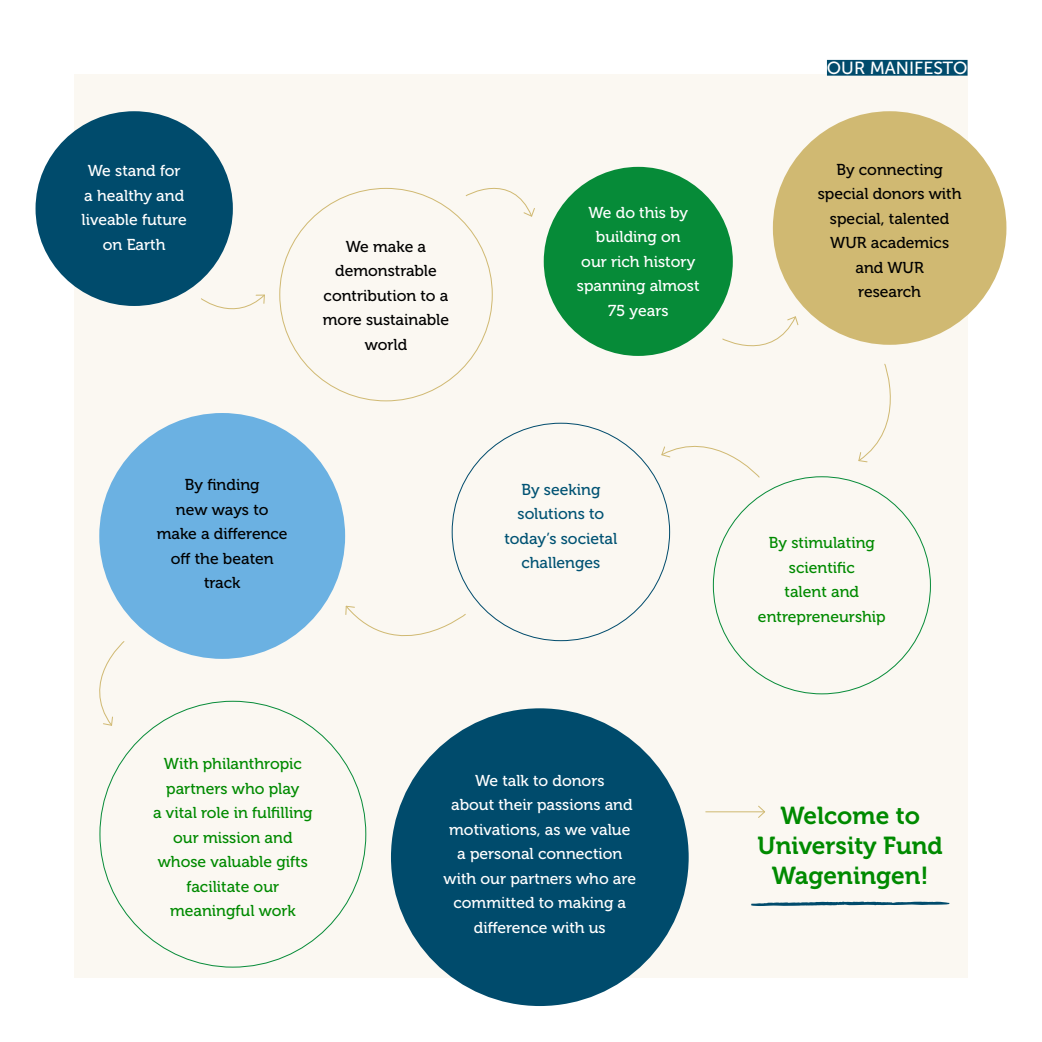
<style>
.page{position:relative;width:1042px;height:1042px;background:#fff}
.page>*{position:absolute;margin:0;border:0;box-sizing:border-box;transform-origin:0 0}
.t1{font:24.5px/29.8px "Museo 700";color:#008a00;text-align:center}
.t2{font:17.5px "Museo Sans 500";color:#fff}
.t3{font:15.75px/24.5px "Museo 500";color:#fff;text-align:center}
.t4{font:15.75px/24.5px "Museo 500";color:#000;text-align:center}
.t5{font:15.75px/24.5px "Museo 500";color:#008a00;text-align:center}
.t6{font:15.75px/24.5px "Museo 500";color:#005273;text-align:center}
</style>
<div class="page">
<div style="left:74px;top:74px;width:893px;height:904px;background:#fbf8f2"></div>
<div style="left:36px;top:111px;width:197px;height:195px;background:#004b6c;border-radius:50%"></div>
<div style="left:391px;top:708px;width:298px;height:298px;background:#004b6c;border-radius:50%"></div>
<div style="left:544px;top:167px;width:189px;height:189px;background:#068b38;border-radius:50%"></div>
<div style="left:99px;top:413px;width:246px;height:246px;background:#6bb1e2;border-radius:50%"></div>
<div style="left:773px;top:111px;width:233px;height:234px;background:#d0b972;border-radius:50%"></div>
<svg style="left:751px;top:901px;width:198px;height:5px"></svg>
<svg style="left:201px;top:294px;width:64px;height:16px"></svg>
<svg style="left:465px;top:187px;width:70px;height:30px"></svg>
<svg style="left:99px;top:641px;width:26px;height:85px"></svg>
<svg style="left:722px;top:316px;width:77px;height:31px"></svg>
<svg style="left:661px;top:445px;width:99px;height:33px"></svg>
<svg style="left:345px;top:605px;width:121px;height:32px"></svg>
<svg style="left:858px;top:363px;width:33px;height:100px"></svg>
<hr style="left:706px;top:811px;width:58px;height:1px;background:#d0b972">
<svg style="left:757px;top:805px;width:8px;height:13px"></svg>
<div style="left:827px;top:60px;width:140px;height:16px;background:#004b6c"></div>
<p class="t3" style="left:82px;top:159px;width:107px">We stand for a healthy and liveable future on Earth</p>
<p class="t4" style="left:323px;top:234px;width:128px">We make a demonstrable contribution to a more sustainable world</p>
<p class="t4" style="left:157px;top:473px;width:132px">By finding<br>new ways to make a difference off the beaten track</p>
<p class="t3" style="left:577px;top:200px;width:124px">We do this by building on<br>our rich history spanning almost<br>75 years</p>
<p class="t6" style="left:504px;top:477px;width:114px">By seeking solutions to today’s societal challenges</p>
<p class="t5" style="left:153px;top:752px;width:161px">With philanthropic partners who play<br>a vital role in fulfilling our mission and whose valuable gifts facilitate our meaningful work</p>
<p class="t3" style="left:444px;top:768px;width:194px">We talk to donors<br>about their passions and motivations, as we value a personal connection with our partners who are committed to making a difference with us</p>
<p class="t2" style="left:827px;top:58px;width:142px">OUR MANIFESTO</p>
<p class="t4" style="left:818px;top:157px;width:145px">By connecting special donors with special, talented<br>WUR academics and WUR<br>research</p>
<p class="t5" style="left:758px;top:531px;width:129px">By stimulating scientific<br>talent and entrepreneurship</p>
<h1 class="t1" style="left:757px;top:801px;width:187px">Welcome to<br>University Fund<br>Wageningen!</h1>
</div>
